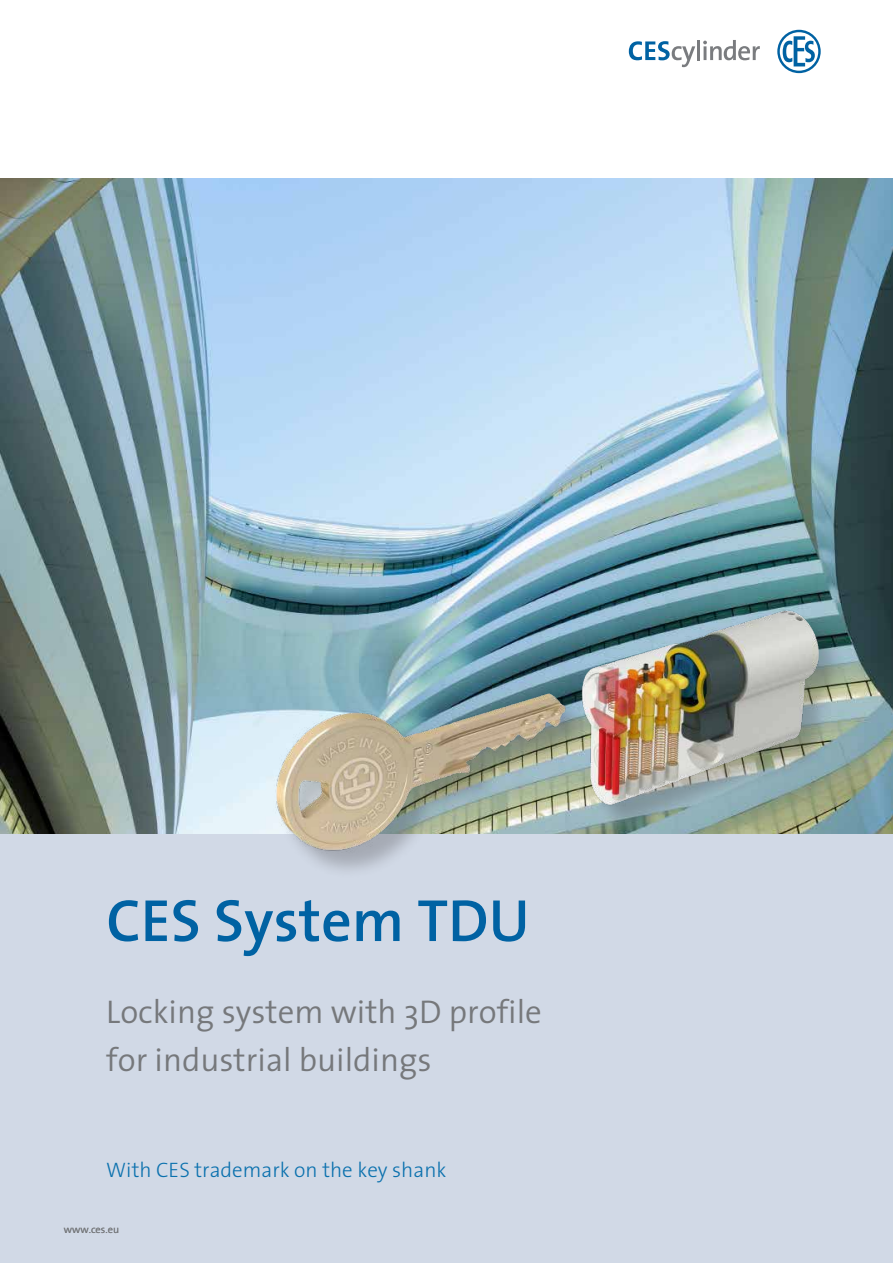
<style>
.page{position:relative;width:893px;height:1263px;background:#fff}
.page>*{position:absolute;margin:0;border:0;box-sizing:border-box;transform-origin:0 0}
.t1{font:600 60px "The Sans";color:#0062a3}
.t2{font:300 33px/48px "The Sans";color:#76787b}
.t3{font:300 21px "The Sans";color:#0b71ae}
.t4{font:300 10.5px "The Sans";color:#76787b}
</style>
<div class="page">
<div style="left:0;top:833px;width:893px;height:430px;background:#d1d9e6"></div>
<svg style="left:629px;top:41px;width:66px;height:26px"></svg>
<hr style="left:697px;top:40px;width:3px;height:20px;background:#7a7c7f">
<svg style="left:703px;top:40px;width:57px;height:20px"></svg>
<svg style="left:777px;top:30px;width:44px;height:43px"></svg>
<img style="left:0;top:179px;width:893px;height:654px">
<img style="left:267px;top:561px;width:576px;height:310px">
<h1 class="t1" style="left:106px;top:871px;width:425px">CES System TDU</h1>
<p class="t2" style="left:106px;top:987px;width:437px">Locking system with 3D profile for industrial buildings</p>
<p class="t3" style="left:106px;top:1153px;width:342px">With CES trademark on the key shank</p>
<p class="t4" style="left:64px;top:1221px;width:57px">www.ces.eu</p>
</div>
